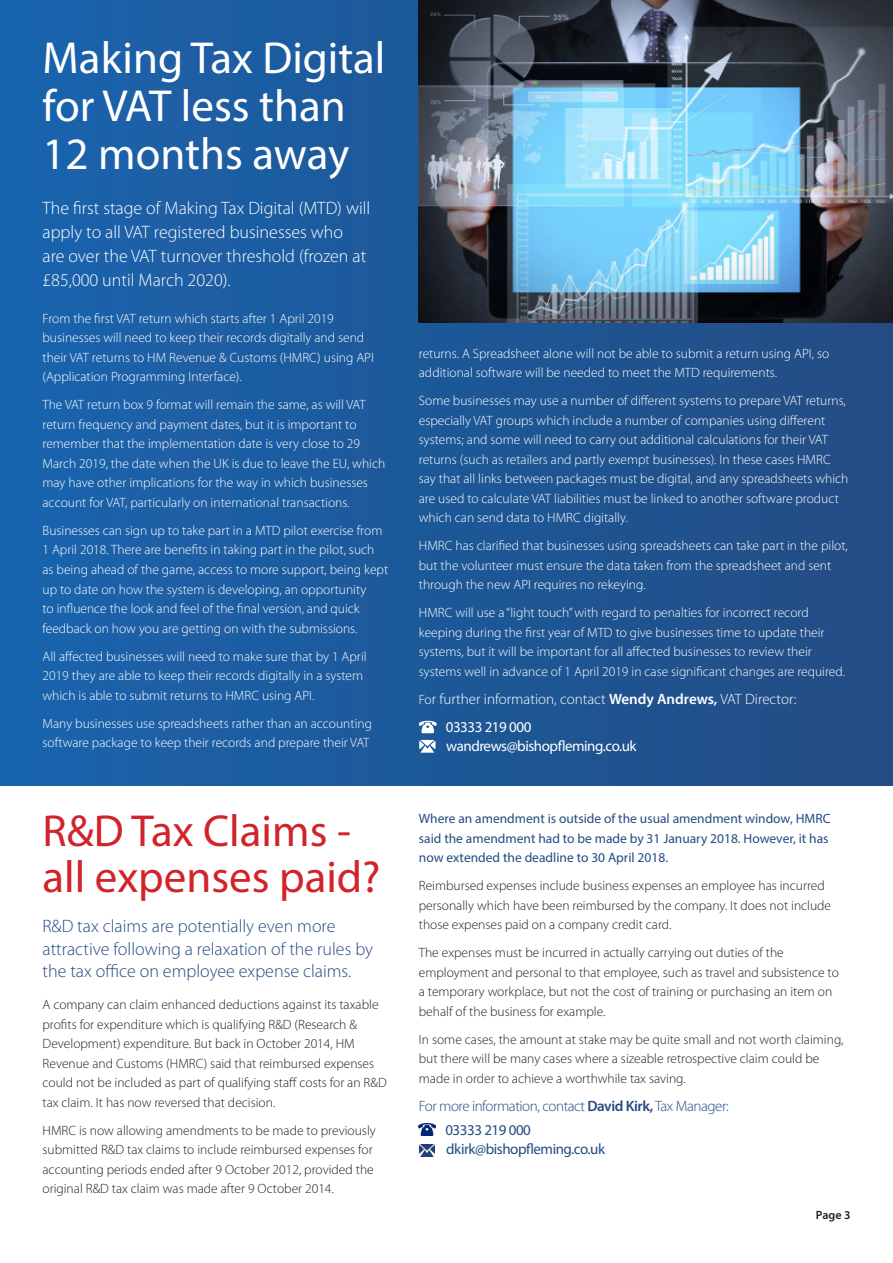
<style>
.page{position:relative;width:893px;height:1263px;background:#fff}
.page>*{position:absolute;margin:0;border:0;box-sizing:border-box;transform-origin:0 0}
.t1{font:45px/48px "Myriad Pro";color:#fff}
.t2{font:45px/46.5px "Myriad Pro";color:#d1232a}
.t3{font:300 18px/24px "Myriad Pro";color:#fff}
.t4{font:300 18px/22.5px "Myriad Pro";color:#244b82}
.t5{font:300 15px "Myriad Pro";color:#fff}
.t6{font:300 15px "Myriad Pro";letter-spacing:-.03em;color:#244b82}
.t7{font:15px "Myriad Pro";letter-spacing:-.03em;color:#fff}
.t8{font:15px "Myriad Pro";letter-spacing:-.03em;color:#244b82}
.t9{font:300 13.5px/19.5px "Myriad Pro";color:#fff}
.t10{font:300 13.5px/19.5px "Myriad Pro";color:#231f20}
.t11{font:13.5px/19.5px "Myriad Pro";color:#244b82}
.t12{font:600 12px "Myriad Pro";color:#231f20}
.s1{font-size:13.5px}
.s2{font-weight:600}
</style>
<div class="page">
<img style="left:418px;top:1124px;width:17px;height:12px">
<img style="left:420px;top:1144px;width:15px;height:12px">
<div style="left:0;top:0;width:893px;height:786px;background:linear-gradient(to right,#1964ae,#234c82)"></div>
<img style="left:418px;top:0;width:475px;height:322px">
<svg style="left:418px;top:721px;width:19px;height:12px"></svg>
<svg style="left:419px;top:740px;width:16px;height:13px"></svg>
<p class="t1" style="left:43px;top:33px;width:345px">Making Tax Digital for VAT less than<br>12 months away</p>
<p class="t3" style="left:43px;top:197px;width:329px">The first stage of Making Tax Digital (MTD) will apply to all VAT registered businesses who<br>are over the VAT turnover threshold (frozen at £85,000 until March 2020).</p>
<p class="t9" style="left:43px;top:309px;width:333px">From the first VAT return which starts after 1 April 2019 businesses will need to keep their records digitally and send their VAT returns to HM Revenue &amp; Customs (HMRC) using API (Application Programming Interface).</p>
<p class="t9" style="left:43px;top:395px;width:344px">The VAT return box 9 format will remain the same, as will VAT return frequency and payment dates, but it is important to remember that the implementation date is very close to 29<br>March 2019, the date when the UK is due to leave the EU, which may have other implications for the way in which businesses account for VAT, particularly on international transactions.</p>
<p class="t9" style="left:43px;top:521px;width:347px">Businesses can sign up to take part in a MTD pilot exercise from 1 April 2018. There are benefits in taking part in the pilot, such as being ahead of the game, access to more support, being kept up to date on how the system is developing, an opportunity<br>to influence the look and feel of the final version, and quick feedback on how you are getting on with the submissions.</p>
<p class="t9" style="left:43px;top:646px;width:326px">All affected businesses will need to make sure that by 1 April<br>2019 they are able to keep their records digitally in a system which is able to submit returns to HMRC using API.</p>
<p class="t9" style="left:43px;top:713px;width:331px">Many businesses use spreadsheets rather than an accounting software package to keep their records and prepare their VAT</p>
<p class="t2" style="left:43px;top:807px;width:340px">R&amp;D Tax Claims - all expenses paid?</p>
<p class="t4" style="left:43px;top:915px;width:332px">R&amp;D tax claims are potentially even more attractive following a relaxation of the rules by the tax office on employee expense claims.</p>
<p class="t10" style="left:43px;top:995px;width:346px">A company can claim enhanced deductions against its taxable profits for expenditure which is qualifying R&amp;D (Research &amp; Development) expenditure. But back in October 2014, HM Revenue and Customs (HMRC) said that reimbursed expenses could not be included as part of qualifying staff costs for an R&amp;D tax claim. It has now reversed that decision.</p>
<p class="t10" style="left:43px;top:1121px;width:335px">HMRC is now allowing amendments to be made to previously submitted R&amp;D tax claims to include reimbursed expenses for accounting periods ended after 9 October 2012, provided the original R&amp;D tax claim was made after 9 October 2014.</p>
<p class="t9" style="left:419px;top:344px;width:412px">returns. A Spreadsheet alone will not be able to submit a return using API, so additional software will be needed to meet the MTD requirements.</p>
<p class="t9" style="left:419px;top:391px;width:431px">Some businesses may use a number of different systems to prepare VAT returns, especially VAT groups which include a number of companies using different systems; and some will need to carry out additional calculations for their VAT returns (such as retailers and partly exempt businesses). In these cases HMRC say that all links between packages must be digital, and any spreadsheets which are used to calculate VAT liabilities must be linked to another software product which can send data to HMRC digitally.</p>
<p class="t9" style="left:419px;top:536px;width:431px">HMRC has clarified that businesses using spreadsheets can take part in the pilot, but the volunteer must ensure the data taken from the spreadsheet and sent through the new API requires no rekeying.</p>
<p class="t9" style="left:419px;top:603px;width:428px">HMRC will use a “light touch” with regard to penalties for incorrect record keeping during the first year of MTD to give businesses time to update their systems, but it will be important for all affected businesses to review their systems well in advance of 1 April 2019 in case significant changes are required.</p>
<p class="t5" style="left:419px;top:690px;width:379px"><span class="s1">Fo</span>r further information, contact <span class="s2">Wendy Andrews,</span> VAT Director:</p>
<p class="t7" style="left:446px;top:717px;width:87px">03333 219 000</p>
<p class="t7" style="left:446px;top:737px;width:192px">wandrews@bishopfleming.co.uk</p>
<p class="t11" style="left:419px;top:809px;width:413px">Where an amendment is outside of the usual amendment window, HMRC said the amendment had to be made by 31 January 2018. However, it has now extended the deadline to 30 April 2018.</p>
<p class="t10" style="left:419px;top:876px;width:414px">Reimbursed expenses include business expenses an employee has incurred personally which have been reimbursed by the company. It does not include those expenses paid on a company credit card.</p>
<p class="t10" style="left:419px;top:943px;width:422px">The expenses must be incurred in actually carrying out duties of the employment and personal to that employee, such as travel and subsistence to a temporary workplace, but not the cost of training or purchasing an item on behalf of the business for example.</p>
<p class="t10" style="left:419px;top:1030px;width:426px">In some cases, the amount at stake may be quite small and not worth claiming, but there will be many cases where a sizeable retrospective claim could be made in order to achieve a worthwhile tax saving.</p>
<p class="t6" style="left:419px;top:1098px;width:311px">For more information, contact <span class="s2">David Kirk,</span> Tax Manager:</p>
<p class="t8" style="left:445px;top:1120px;width:87px">03333 219 000</p>
<p class="t8" style="left:446px;top:1140px;width:160px">dkirk@bishopfleming.co.uk</p>
<p class="t12" style="left:816px;top:1207px;width:36px">Page 3</p>
</div>
